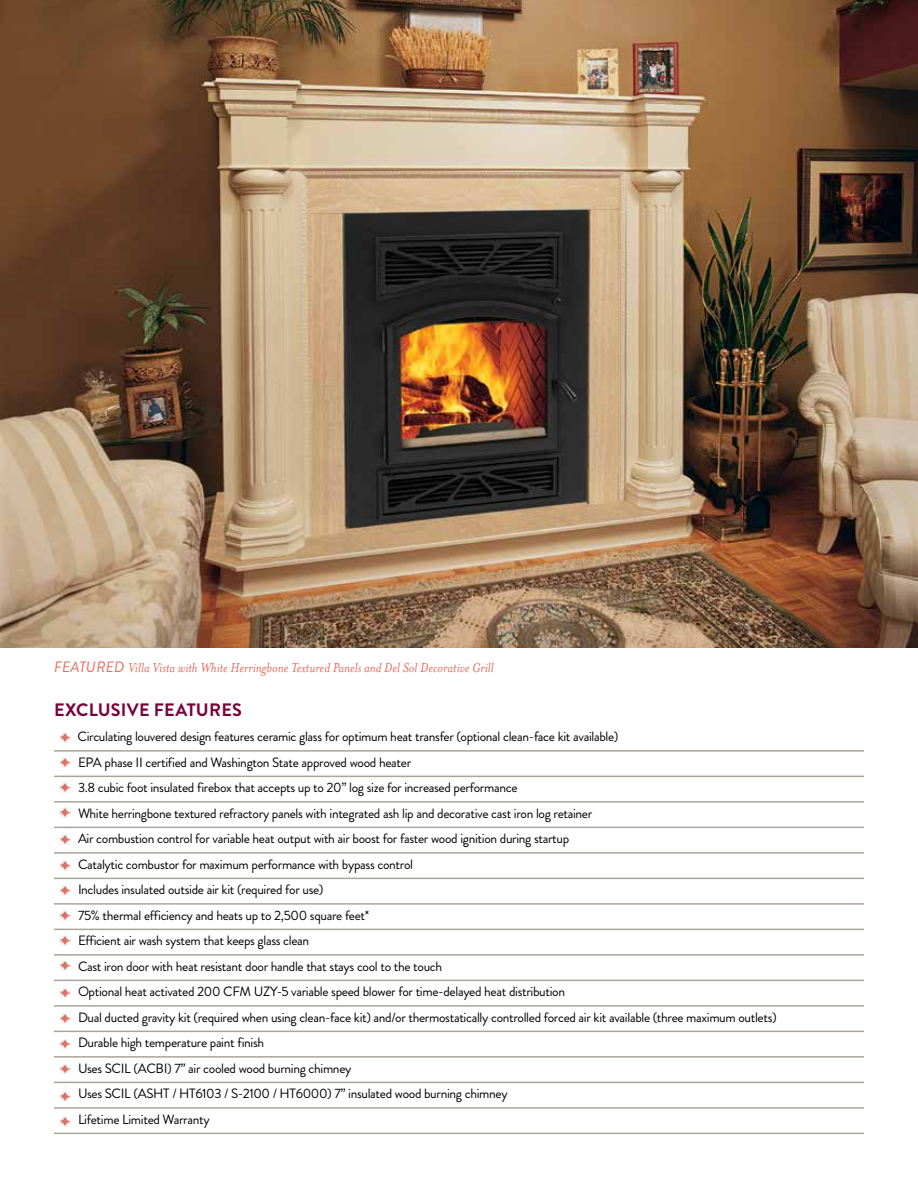
<style>
.page{position:relative;width:918px;height:1188px;background:#fff}
.page>*{position:absolute;margin:0;border:0;box-sizing:border-box;transform-origin:0 0}
.t1{font:700 18px "Brandon Grotesque";letter-spacing:.015em;color:#7a003c}
.t2{font:italic 15px "Mrs Eaves OT";color:#e66b5b}
.t3{font:13.5px/25.5px "Brandon Grotesque";letter-spacing:-.025em;color:#000}
.s1{font-family:"Brandon Grotesque"}
</style>
<div class="page">
<img style="left:0;top:0;width:918px;height:648px">
<img style="left:60px;top:732px;width:10px;height:11px">
<img style="left:60px;top:885px;width:10px;height:11px">
<img style="left:60px;top:757px;width:10px;height:11px">
<img style="left:60px;top:910px;width:10px;height:11px">
<img style="left:60px;top:782px;width:10px;height:11px">
<img style="left:60px;top:935px;width:10px;height:11px">
<img style="left:60px;top:1039px;width:10px;height:10px">
<img style="left:60px;top:807px;width:10px;height:11px">
<img style="left:60px;top:960px;width:10px;height:11px">
<img style="left:60px;top:1064px;width:10px;height:10px">
<img style="left:60px;top:834px;width:10px;height:11px">
<img style="left:60px;top:988px;width:10px;height:10px">
<img style="left:60px;top:1091px;width:10px;height:11px">
<hr style="left:54px;top:750px;width:810px;height:2px;background:#aca39b">
<hr style="left:54px;top:776px;width:810px;height:1px;background:#aca39b">
<hr style="left:54px;top:801px;width:810px;height:2px;background:#aca39b">
<hr style="left:54px;top:827px;width:810px;height:1px;background:#aca39b">
<hr style="left:54px;top:852px;width:810px;height:2px;background:#aca39b">
<hr style="left:54px;top:878px;width:810px;height:1px;background:#aca39b">
<hr style="left:54px;top:903px;width:810px;height:2px;background:#aca39b">
<hr style="left:54px;top:929px;width:810px;height:1px;background:#aca39b">
<hr style="left:54px;top:954px;width:810px;height:2px;background:#aca39b">
<hr style="left:54px;top:980px;width:810px;height:1px;background:#aca39b">
<hr style="left:54px;top:1005px;width:810px;height:2px;background:#aca39b">
<hr style="left:54px;top:1031px;width:810px;height:1px;background:#aca39b">
<hr style="left:54px;top:1056px;width:810px;height:2px;background:#aca39b">
<hr style="left:54px;top:1082px;width:810px;height:1px;background:#aca39b">
<hr style="left:54px;top:1107px;width:810px;height:2px;background:#aca39b">
<hr style="left:54px;top:1133px;width:810px;height:1px;background:#aca39b">
<img style="left:60px;top:860px;width:10px;height:11px">
<img style="left:60px;top:1013px;width:10px;height:11px">
<img style="left:60px;top:1116px;width:10px;height:11px">
<p class="t2" style="left:54px;top:659px;width:441px"><span class="s1">FEATURED</span> Villa Vista with White Herringbone Textured Panels and Del Sol Decorative Grill</p>
<h1 class="t1" style="left:54px;top:697px;width:189px">EXCLUSIVE FEATURES</h1>
<p class="t3" style="left:78px;top:724px;width:701px">Circulating louvered design features ceramic glass for optimum heat transfer (optional clean-face kit available)<br>EPA phase II certified and Washington State approved wood heater<br>3.8 cubic foot insulated firebox that accepts up to 20” log size for increased performance<br>White herringbone textured refractory panels with integrated ash lip and decorative cast iron log retainer<br>Air combustion control for variable heat output with air boost for faster wood ignition during startup<br>Catalytic combustor for maximum performance with bypass control<br>Includes insulated outside air kit (required for use)<br>75% thermal efficiency and heats up to 2,500 square feet*<br>Efficient air wash system that keeps glass clean<br>Cast iron door with heat resistant door handle that stays cool to the touch<br>Optional heat activated 200 CFM UZY-5 variable speed blower for time-delayed heat distribution<br>Dual ducted gravity kit (required when using clean-face kit) and/or thermostatically controlled forced air kit available (three maximum outlets)<br>Durable high temperature paint finish<br>Uses SCIL (ACBI) 7” air cooled wood burning chimney<br>Uses SCIL (ASHT / HT6103 / S-2100 / HT6000) 7” insulated wood burning chimney￼￼￼￼￼￼￼￼￼￼<br>Lifetime Limited Warranty</p>
</div>
